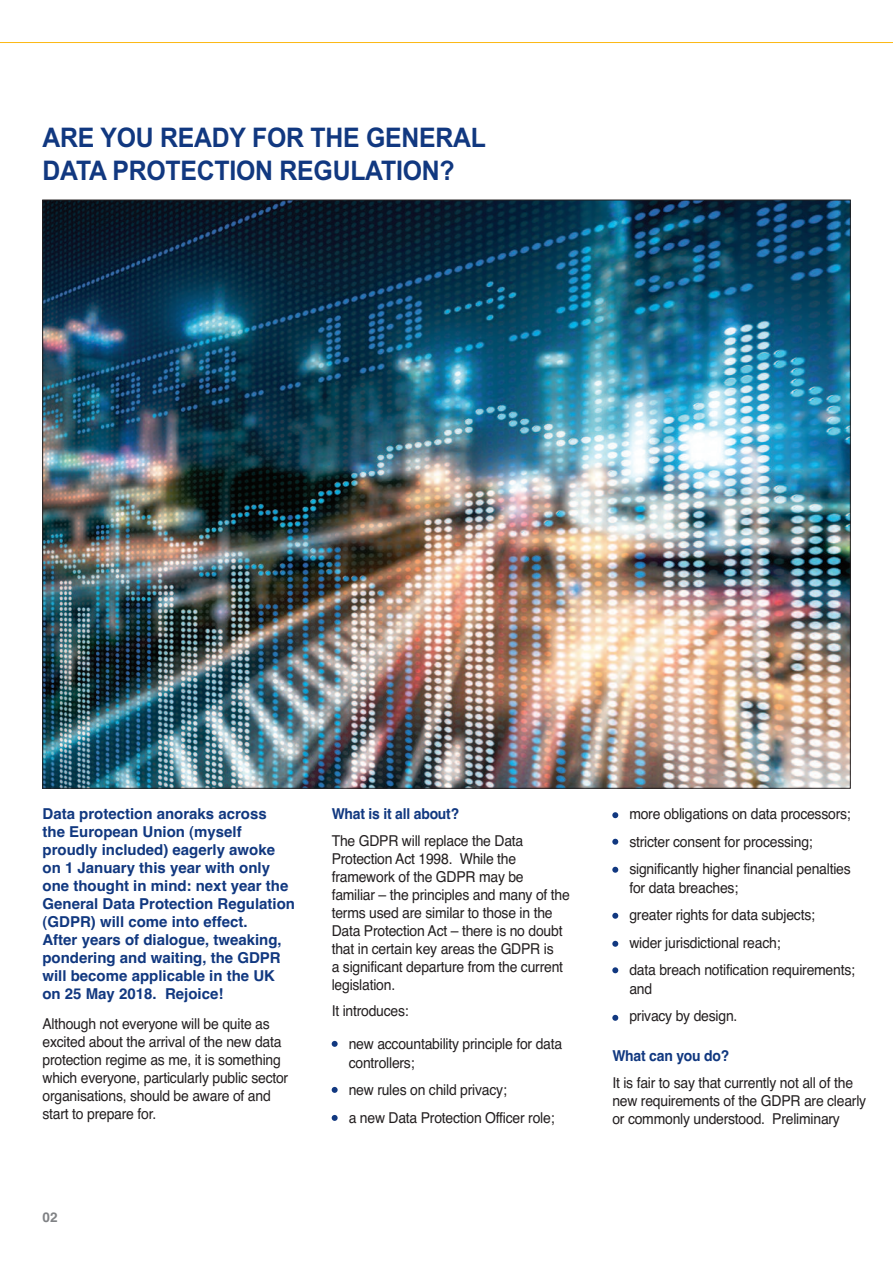
<style>
.page{position:relative;width:893px;height:1263px;background:#fff}
.page>*{position:absolute;margin:0;border:0;box-sizing:border-box;transform-origin:0 0}
.t1{font:700 27px/32.4px "Arial";letter-spacing:-.01em;color:#113880;scale:.92 1}
.t2{font:15px/18px "Helvetica";letter-spacing:-.015em;color:#231f20;scale:.93 1}
.t3{font:700 15px/18px "Helvetica";color:#113880}
.t4{font:700 15px "Helvetica";color:#113880;scale:.93 1}
.t5{font:700 13.5px "Helvetica";color:#808285}
</style>
<div class="page">
<hr style="left:0;top:42px;width:893px;height:1px;background:#fcb814">
<img style="left:45px;top:202px;width:803px;height:584px">
<svg style="left:332px;top:1041px;width:6px;height:6px"></svg>
<svg style="left:332px;top:1087px;width:6px;height:6px"></svg>
<svg style="left:332px;top:1115px;width:6px;height:6px"></svg>
<svg style="left:612px;top:812px;width:6px;height:6px"></svg>
<svg style="left:612px;top:839px;width:6px;height:6px"></svg>
<svg style="left:612px;top:867px;width:6px;height:6px"></svg>
<svg style="left:612px;top:913px;width:6px;height:6px"></svg>
<svg style="left:612px;top:941px;width:6px;height:6px"></svg>
<svg style="left:612px;top:967px;width:6px;height:6px"></svg>
<svg style="left:612px;top:1015px;width:6px;height:6px"></svg>
<h1 class="t1" style="left:43px;top:122px;width:484px">ARE YOU READY FOR THE GENERAL<br>DATA PROTECTION REGULATION?</h1>
<p class="t3" style="left:42px;top:805px;width:254px">Data protection anoraks across<br>the European Union (myself proudly included) eagerly awoke on 1 January this year with only one thought in mind: next year the<br>General Data Protection Regulation (GDPR) will come into effect.<br>After years of dialogue, tweaking, pondering and waiting, the GDPR will become applicable in the UK on 25 May 2018. Rejoice!</p>
<p class="t2" style="left:43px;top:1015px;width:266px">Although not everyone will be quite as excited about the arrival of the new data protection regime as me, it is something which everyone, particularly public sector organisations, should be aware of and start to prepare for.</p>
<p class="t5" style="left:43px;top:1209px;width:17px">02</p>
<p class="t4" style="left:332px;top:805px;width:139px">What is it all about?</p>
<p class="t2" style="left:332px;top:831px;width:258px">The GDPR will replace the Data<br>Protection Act 1998. While the framework of the GDPR may be familiar – the principles and many of the terms used are similar to those in the<br>Data Protection Act – there is no doubt that in certain key areas the GDPR is<br>a significant departure from the current legislation.</p>
<p class="t2" style="left:332px;top:1002px;width:84px">It introduces:</p>
<p class="t2" style="left:349px;top:1034px;width:231px;line-height:18.9px">new accountability principle for data controllers;</p>
<p class="t2" style="left:349px;top:1076px;width:223px;line-height:27.5px">new rules on child privacy;<br>a new Data Protection Officer role;</p>
<p class="t2" style="left:629px;top:800px;width:240px;line-height:27.5px">more obligations on data processors; stricter consent for processing; significantly higher financial penalties</p>
<p class="t2" style="left:629px;top:874px;width:244px;line-height:27.5px">for data breaches;<br>greater rights for data subjects;<br>wider jurisdictional reach;<br>data breach notification requirements;</p>
<p class="t2" style="left:629px;top:975px;width:118px;line-height:27.5px">and<br>privacy by design.</p>
<p class="t4" style="left:612px;top:1047px;width:127px">What can you do?</p>
<p class="t2" style="left:612px;top:1073px;width:275px">It is fair to say that currently not all of the new requirements of the GDPR are clearly or commonly understood. Preliminary</p>
</div>
